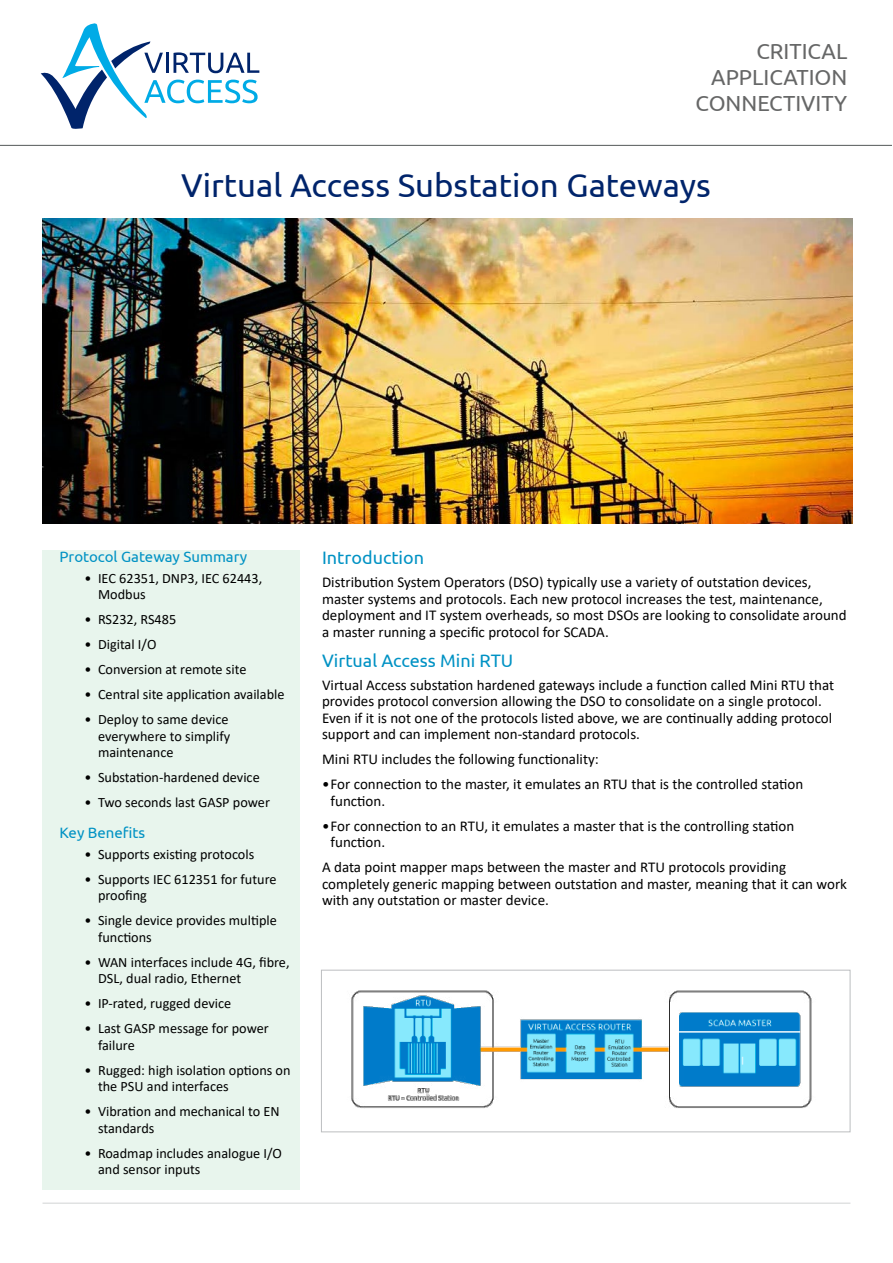
<style>
.page{position:relative;width:893px;height:1263px;background:#fff}
.page>*{position:absolute;margin:0;border:0;box-sizing:border-box;transform-origin:0 0}
.Head1{font:33px "Ubuntu";color:#00246b}
.t1{font:21.75px/26.1px "Ubuntu";color:#666767;text-align:right}
.Head4{font:18px "Ubuntu";color:#0092c4}
.Body_Text{font:15px/16.5px "Calibri";color:#000}
.Column_header{font:15px "Ubuntu";color:#0092c4}
.t2{font:14.25px/16.5px "Calibri";color:#000}
</style>
<div class="page">
<hr style="left:0;top:145px;width:891px;height:1px;background:#5d6162">
<svg style="left:41px;top:23px;width:218px;height:106px"></svg>
<div style="left:43px;top:550px;width:257px;height:640px;background:#e8f5ed"></div>
<hr style="left:43px;top:1203px;width:807px;height:1px;background:#d1d3d4">
<img style="left:351px;top:990px;width:461px;height:119px">
<div style="left:321px;top:970px;width:529px;height:162px;border:1px solid #bcbec0"></div>
<img style="left:43px;top:218px;width:809px;height:305px">
<h2 class="t1" style="left:696px;top:38px;width:153px">CRITICAL<br>APPLICATION<br>CONNECTIVITY</h2>
<p class="Head1" style="left:181px;top:166px;width:531px">Virtual Access Substation Gateways</p>
<p class="Column_header" style="left:60px;top:547px;width:189px">Protocol Gateway Summary</p>
<p class="t2" style="left:98px;top:569px;width:166px;text-indent:-13px">• IEC 62351, DNP3, IEC 62443,<br>Modbus</p>
<p class="t2" style="left:85px;top:611px;width:93px">• RS232, RS485</p>
<p class="t2" style="left:85px;top:636px;width:73px">• Digital I/O</p>
<p class="t2" style="left:85px;top:661px;width:163px">• Conversion at remote site</p>
<p class="t2" style="left:85px;top:686px;width:202px">• Central site application available</p>
<p class="t2" style="left:98px;top:711px;width:134px;text-indent:-13px">• Deploy to same device everywhere to simplify maintenance</p>
<p class="t2" style="left:85px;top:769px;width:177px">• Substation-hardened device</p>
<p class="t2" style="left:85px;top:794px;width:187px">• Two seconds last GASP power</p>
<p class="Column_header" style="left:60px;top:823px;width:87px">Key Benefits</p>
<p class="t2" style="left:85px;top:845px;width:171px">• Supports existing protocols</p>
<p class="t2" style="left:98px;top:870px;width:180px;text-indent:-13px">• Supports IEC 612351 for future proofing</p>
<p class="t2" style="left:98px;top:912px;width:180px;text-indent:-13px">• Single device provides multiple functions</p>
<p class="t2" style="left:98px;top:953px;width:193px;text-indent:-13px">• WAN interfaces include 4G, fibre,<br>DSL, dual radio, Ethernet</p>
<p class="t2" style="left:85px;top:995px;width:148px">• IP-rated, rugged device</p>
<p class="t2" style="left:98px;top:1020px;width:172px;text-indent:-13px">• Last GASP message for power failure</p>
<p class="t2" style="left:98px;top:1061px;width:194px;text-indent:-13px">• Rugged: high isolation options on the PSU and interfaces</p>
<p class="t2" style="left:98px;top:1103px;width:183px;text-indent:-13px">• Vibration and mechanical to EN standards</p>
<p class="t2" style="left:98px;top:1144px;width:186px;text-indent:-13px">• Roadmap includes analogue I/O and sensor inputs</p>
<p class="Head4" style="left:322px;top:547px;width:104px">Introduction</p>
<p class="Body_Text" style="left:322px;top:573px;width:526px">Distribution System Operators (DSO) typically use a variety of outstation devices, master systems and protocols. Each new protocol increases the test, maintenance, deployment and IT system overheads, so most DSOs are looking to consolidate around a master running a specific protocol for SCADA.</p>
<p class="Head4" style="left:322px;top:649px;width:193px">Virtual Access Mini RTU</p>
<p class="Body_Text" style="left:322px;top:676px;width:514px">Virtual Access substation hardened gateways include a function called Mini RTU that provides protocol conversion allowing the DSO to consolidate on a single protocol.<br>Even if it is not one of the protocols listed above, we are continually adding protocol support and can implement non-standard protocols.</p>
<p class="Body_Text" style="left:322px;top:750px;width:278px">Mini RTU includes the following functionality:</p>
<p class="Body_Text" style="left:331px;top:775px;width:474px;text-indent:-9px">•For connection to the master, it emulates an RTU that is the controlled station function.</p>
<p class="Body_Text" style="left:331px;top:817px;width:465px;text-indent:-9px">•For connection to an RTU, it emulates a master that is the controlling station function.</p>
<p class="Body_Text" style="left:322px;top:858px;width:526px">A data point mapper maps between the master and RTU protocols providing completely generic mapping between outstation and master, meaning that it can work with any outstation or master device.</p>
</div>
